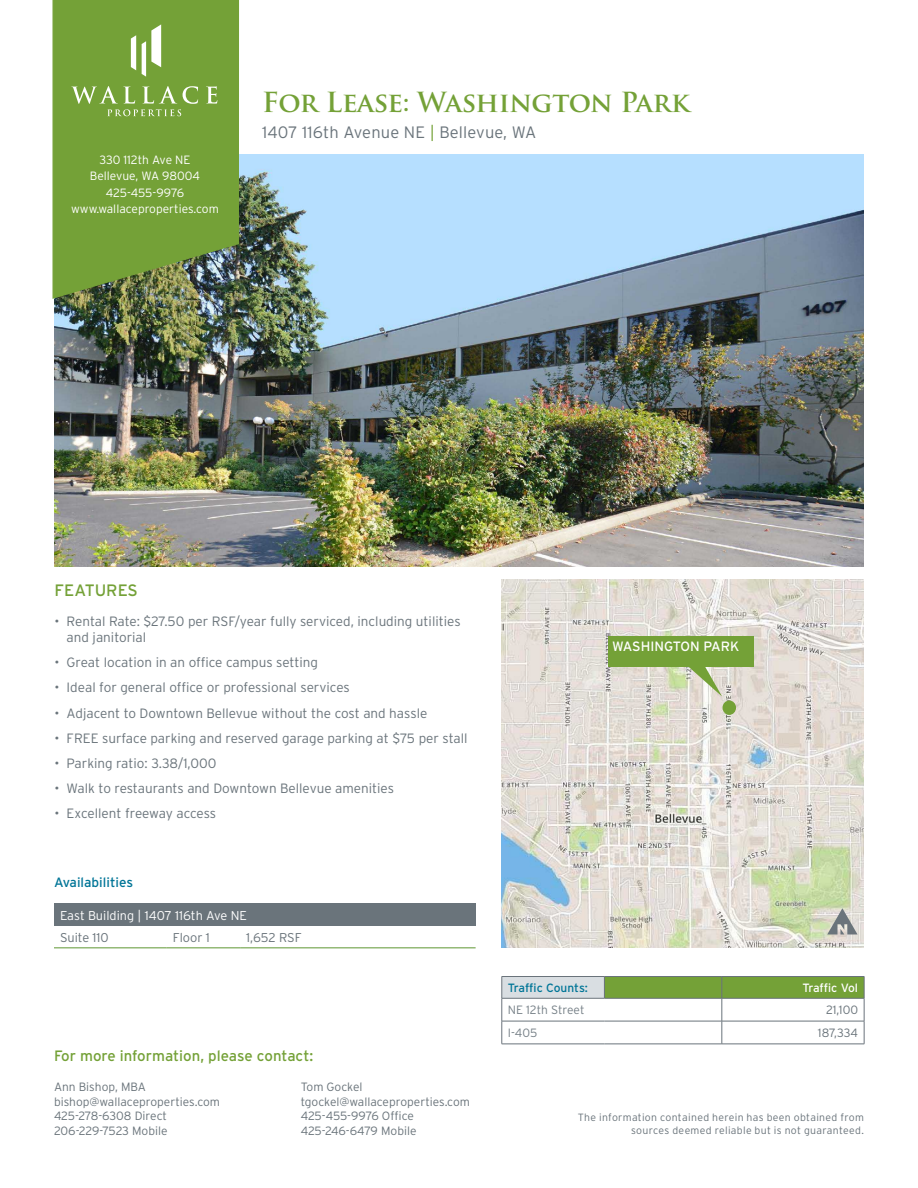
<style>
.page{position:relative;width:918px;height:1188px;background:#fff}
.page>*{position:absolute;margin:0;border:0;box-sizing:border-box;transform-origin:0 0}
.t1{font:700 27px "Trajan Pro";letter-spacing:-.02em;color:#74a137}
.t2{font:300 16.5px "Interstate";letter-spacing:.01em;color:#6a747b}
.t3{font:16.5px "Interstate";color:#74a137}
.t4{font:15px "Interstate";color:#74a137}
.t5{font:300 13.5px/16.2px "Interstate";color:#6a747b}
.t6{font:13.5px "Interstate";color:#fff}
.t7{font:13.5px "Interstate";color:#007597}
.t8{font:300 12.75px "Interstate";color:#fff}
.t9{font:300 12.75px "Interstate";color:#6a747b}
.t10{font:300 12px/14.4px "Interstate";color:#6a747b}
.t11{font:300 12px/16.5px "Interstate";color:#fff;text-align:center}
.t12{font:300 12px "Interstate";color:#768087}
.t13{font:12px "Interstate";letter-spacing:-.005em;color:#007597}
.t14{font:12px "Interstate";letter-spacing:-.025em;color:#fff}
.t15{font:300 10.5px/12.6px "Interstate";letter-spacing:.03em;color:#6a747b;text-align:right}
.s1{color:#74a137}
</style>
<div class="page">
<img style="left:502px;top:580px;width:361px;height:368px">
<div style="left:723px;top:700px;width:13px;height:15px;background:#74a137;border-radius:50%"></div>
<svg style="left:688px;top:666px;width:34px;height:31px"></svg>
<div style="left:608px;top:636px;width:146px;height:30px;background:#74a137"></div>
<svg style="left:827px;top:908px;width:31px;height:26px"></svg>
<div style="left:54px;top:903px;width:422px;height:23px;background:#6a747b"></div>
<hr style="left:54px;top:948px;width:113px;height:1px;background:#5e9732">
<hr style="left:167px;top:948px;width:73px;height:1px;background:#5e9732">
<hr style="left:240px;top:948px;width:236px;height:1px;background:#5e9732">
<img style="left:55px;top:154px;width:808px;height:413px">
<div style="left:502px;top:977px;width:102px;height:21px;background:#d9dee2"></div>
<hr style="left:502px;top:976px;width:102px;height:1px;background:#6a737b">
<hr style="left:604px;top:976px;width:118px;height:1px;background:#6a737b">
<hr style="left:722px;top:976px;width:142px;height:1px;background:#6a737b">
<hr style="left:502px;top:998px;width:102px;height:1px;background:#6a737b">
<hr style="left:502px;top:1021px;width:102px;height:1px;background:#6a737b">
<svg style="left:502px;top:977px;width:1px;height:67px"></svg>
<svg style="left:604px;top:977px;width:261px;height:67px"></svg>
<hr style="left:502px;top:1044px;width:102px;height:1px;background:#6a737b">
<hr style="left:604px;top:1044px;width:118px;height:1px;background:#6a737b">
<hr style="left:722px;top:1044px;width:142px;height:1px;background:#6a737b">
<svg style="left:52px;top:0;width:188px;height:300px;background:#729c3b"></svg>
<svg style="left:71px;top:86px;width:146px;height:30px;background:#89af55"></svg>
<svg style="left:131px;top:35px;width:5px;height:35px"></svg>
<svg style="left:142px;top:24px;width:19px;height:53px"></svg>
<p class="t11" style="left:71px;top:151px;width:149px">330 112th Ave NE<br>Bellevue, WA 98004<br>425-455-9976 www.wallaceproperties.com</p>
<h1 class="t1" style="left:262px;top:86px;width:429px">For Lease: Washington Park</h1>
<p class="t2" style="left:262px;top:122px;width:276px">1407 116th Avenue NE <span class="s1">|</span> Bellevue, WA</p>
<p class="t3" style="left:55px;top:580px;width:85px">FEATURES</p>
<p class="t5" style="left:67px;top:613px;width:396px;text-indent:-12px">• Rental Rate: $27.50 per RSF/year fully serviced, including utilities and janitorial</p>
<p class="t5" style="left:55px;top:654px;width:265px">• Great location in an office campus setting</p>
<p class="t5" style="left:55px;top:679px;width:297px">• Ideal for general office or professional services</p>
<p class="t5" style="left:55px;top:705px;width:374px">• Adjacent to Downtown Bellevue without the cost and hassle</p>
<p class="t5" style="left:55px;top:730px;width:414px">• FREE surface parking and reserved garage parking at $75 per stall</p>
<p class="t5" style="left:55px;top:755px;width:163px">• Parking ratio: 3.38/1,000</p>
<p class="t5" style="left:55px;top:780px;width:341px">• Walk to restaurants and Downtown Bellevue amenities</p>
<p class="t5" style="left:55px;top:805px;width:163px">• Excellent freeway access</p>
<p class="t7" style="left:54px;top:874px;width:81px">Availabilities</p>
<p class="t8" style="left:60px;top:907px;width:189px">East Building | 1407 116th Ave NE</p>
<p class="t9" style="left:60px;top:930px;width:50px">Suite 110</p>
<p class="t9" style="left:173px;top:930px;width:39px">Floor 1</p>
<p class="t9" style="left:246px;top:930px;width:57px">1,652 RSF</p>
<p class="t4" style="left:54px;top:1047px;width:261px">For more information, please contact:</p>
<p class="t10" style="left:54px;top:1080px;width:168px">Ann Bishop, MBA bishop@wallaceproperties.com<br>425-278-6308 Direct<br>206-229-7523 Mobile</p>
<p class="t10" style="left:301px;top:1080px;width:171px">Tom Gockel tgockel@wallaceproperties.com<br>425-455-9976 Office<br>425-246-6479 Mobile</p>
<p class="t6" style="left:612px;top:638px;width:129px">WASHINGTON PARK</p>
<p class="t13" style="left:508px;top:981px;width:82px">Traffic Counts:</p>
<p class="t14" style="left:802px;top:981px;width:57px">Traffic Vol</p>
<p class="t12" style="left:508px;top:1002px;width:78px">NE 12th Street</p>
<p class="t10" style="left:826px;top:1002px;width:34px">21,100</p>
<p class="t12" style="left:508px;top:1025px;width:31px">I-405</p>
<p class="t10" style="left:818px;top:1025px;width:42px">187,334</p>
<p class="t15" style="left:578px;top:1111px;width:288px">The information contained herein has been obtained from sources deemed reliable but is not guaranteed.</p>
</div>
